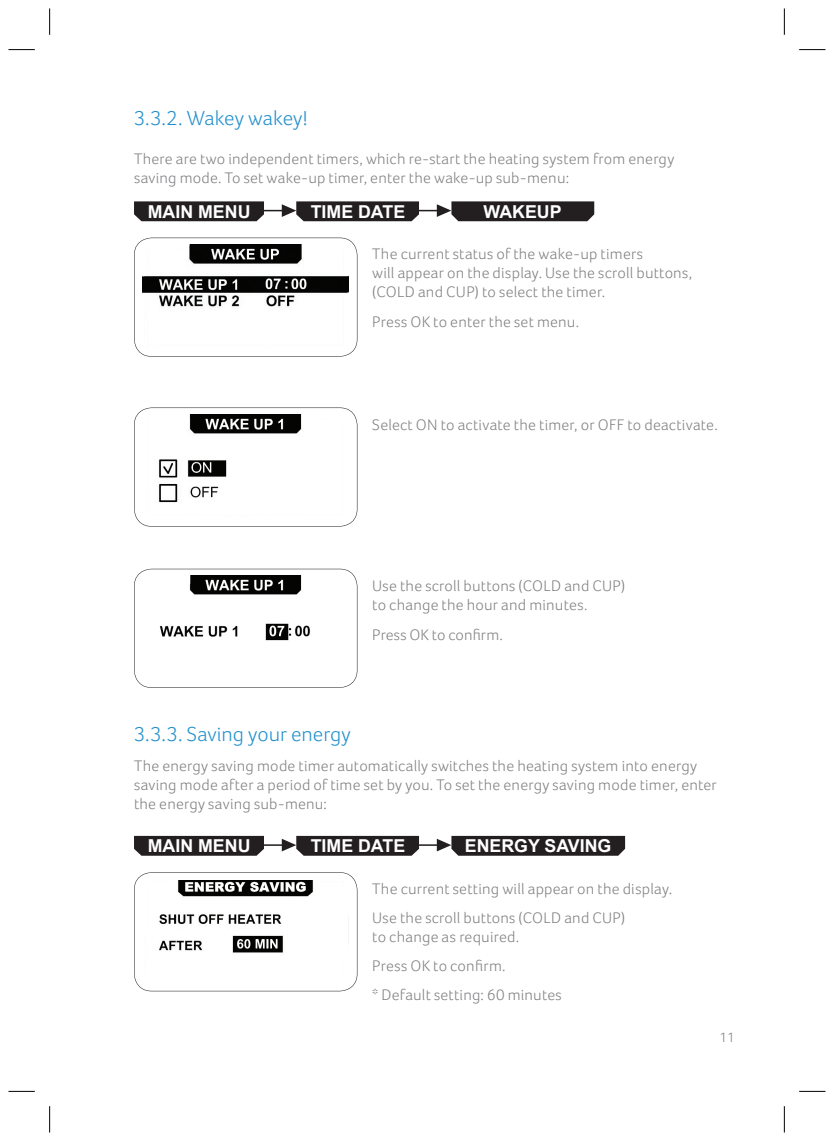
<style>
.page{position:relative;width:834px;height:1141px;background:#fff}
.page>*{position:absolute;margin:0;border:0;box-sizing:border-box;transform-origin:0 0}
.t1{font:300 21px "Foco";color:#2390cd}
.t2{font:700 17.85px "Arial";color:#fff}
.t3{font:300 15.75px/19.2px "Foco";letter-spacing:.015em;color:#808083}
.t4{font:300 14px "Foco";color:#808083}
</style>
<div class="page">
<svg style="left:134px;top:201px;width:460px;height:20px;background:#433f40"></svg>
<svg style="left:134px;top:836px;width:491px;height:20px;background:#403c3d"></svg>
<svg style="left:134px;top:238px;width:223px;height:119px"></svg>
<svg style="left:134px;top:872px;width:223px;height:119px"></svg>
<svg style="left:134px;top:408px;width:223px;height:119px"></svg>
<svg style="left:134px;top:569px;width:223px;height:119px"></svg>
<svg style="left:8px;top:49px;width:27px;height:2px"></svg>
<svg style="left:799px;top:49px;width:26px;height:2px"></svg>
<svg style="left:8px;top:1090px;width:27px;height:2px"></svg>
<svg style="left:799px;top:1090px;width:26px;height:2px"></svg>
<svg style="left:49px;top:8px;width:2px;height:27px"></svg>
<svg style="left:49px;top:1106px;width:2px;height:26px"></svg>
<svg style="left:783px;top:8px;width:2px;height:27px"></svg>
<svg style="left:783px;top:1106px;width:2px;height:26px"></svg>
<h1 class="t1" style="left:134px;top:105px;width:175px">3.3.2. Wakey wakey!</h1>
<p class="t3" style="left:134px;top:149px;width:541px">There are two independent timers, which re-start the heating system from energy saving mode. To set wake-up timer, enter the wake-up sub-menu:</p>
<p class="t2" style="left:148px;top:200px;width:104px">MAIN MENU</p>
<p class="t2" style="left:310px;top:200px;width:96px">TIME DATE</p>
<p class="t2" style="left:483px;top:200px;width:80px">WAKEUP</p>
<p class="t3" style="left:372px;top:244px;width:321px">The current status of the wake-up timers<br>will appear on the display. Use the scroll buttons, (COLD and CUP) to select the timer.</p>
<p class="t3" style="left:372px;top:311px;width:208px">Press OK to enter the set menu.</p>
<p class="t3" style="left:372px;top:415px;width:347px">Select ON to activate the timer, or OFF to deactivate.</p>
<p class="t3" style="left:372px;top:576px;width:254px">Use the scroll buttons (COLD and CUP) to change the hour and minutes.</p>
<p class="t3" style="left:372px;top:625px;width:132px">Press OK to confirm.</p>
<h1 class="t1" style="left:134px;top:722px;width:218px">3.3.3. Saving your energy</h1>
<p class="t3" style="left:134px;top:755px;width:584px">The energy saving mode timer automatically switches the heating system into energy saving mode after a period of time set by you. To set the energy saving mode timer, enter the energy saving sub-menu:</p>
<p class="t2" style="left:148px;top:834px;width:104px">MAIN MENU</p>
<p class="t2" style="left:310px;top:834px;width:96px">TIME DATE</p>
<p class="t2" style="left:464px;top:834px;width:148px">ENERGY SAVING</p>
<p class="t3" style="left:372px;top:874px;width:301px;line-height:29.2px">The current setting will appear on the display.<br>Use the scroll buttons (COLD and CUP)</p>
<p class="t3" style="left:372px;top:922px;width:191px;line-height:29.2px">to change as required.<br>Press OK to confirm.<br>* Default setting: 60 minutes</p>
<p class="t4" style="left:719px;top:1029px;width:17px">11</p>
</div>
